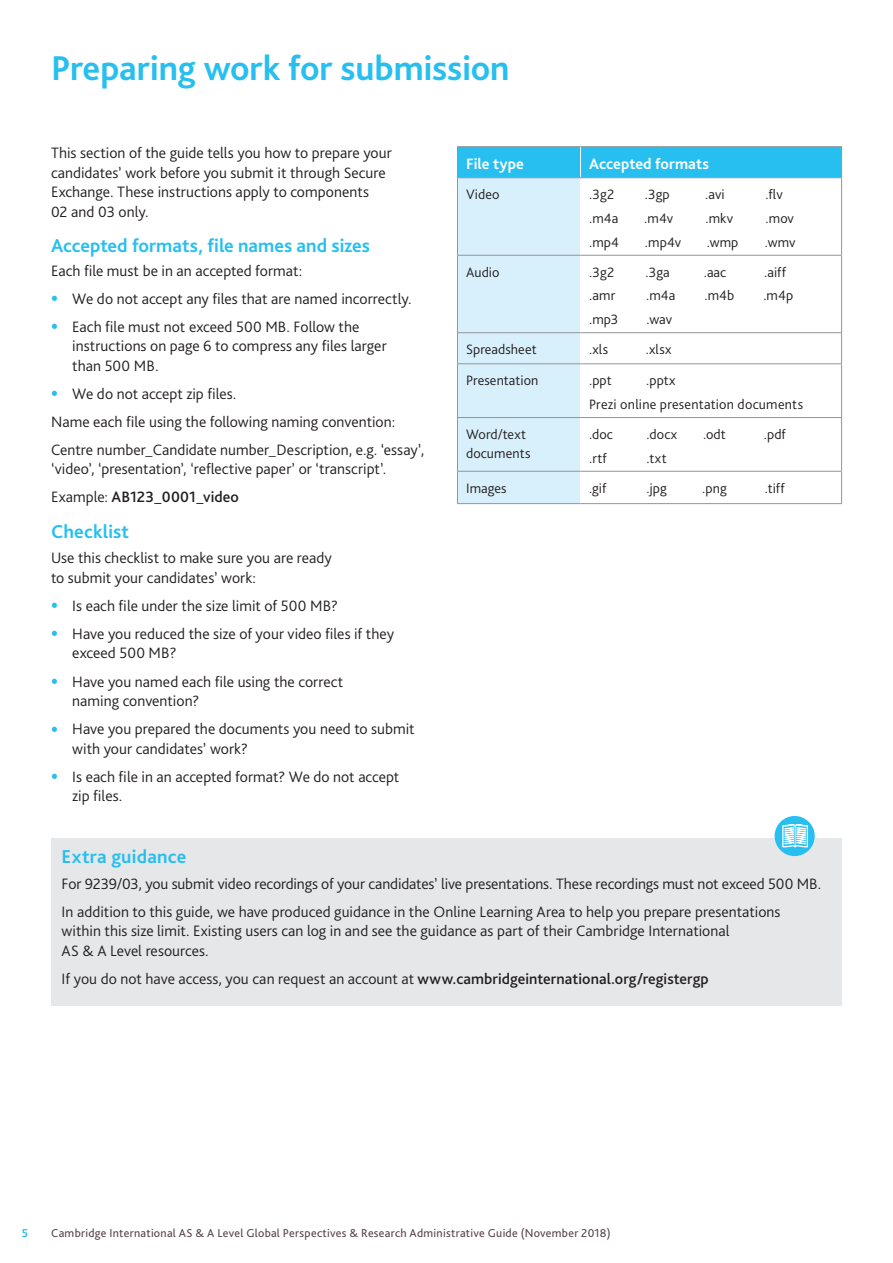
<style>
.page{position:relative;width:893px;height:1263px;background:#fff}
.page>*{position:absolute;margin:0;border:0;box-sizing:border-box;transform-origin:0 0}
.Main_heading{font:700 36px "Bliss Pro";color:#26bff0}
.Subheading_1{font:700 19.5px "Bliss Pro";color:#26bff0}
.Box_heading{font:700 19.5px "Bliss Pro";letter-spacing:.01em;color:#26bff0}
.Body_copy{font:300 15.75px/19.5px "Bliss Pro";color:#231f20}
.Body_copy-2{font:500 15.75px "Bliss Pro";letter-spacing:.005em;color:#231f20}
.Subheading_2{font:700 15.75px "Bliss Pro";letter-spacing:.005em;color:#fff}
.Body_copy-3{font:300 14.25px/19.5px "Bliss Pro";letter-spacing:.01em;color:#231f20}
.t1{font:12px "Bliss Pro";letter-spacing:.025em;color:#57434d}
.t2{font:700 12px "Bliss Pro";color:#26bff0}
.s1{font-weight:700;font-size:21px;color:#26bff0}
.s2{font-weight:300}
.s3{font-weight:500}
</style>
<div class="page">
<div style="left:51px;top:838px;width:791px;height:167px;background:#e6e7e9"></div>
<div style="left:775px;top:816px;width:40px;height:40px;background:#26bff0;border-radius:50%"></div>
<svg style="left:782px;top:824px;width:26px;height:23px"></svg>
<svg style="left:458px;top:147px;width:383px;height:356px;background:#afe4f8"></svg>
<svg style="left:581px;top:178px;width:260px;height:325px"></svg>
<hr style="left:580px;top:147px;width:1px;height:30px;background:#fff">
<hr style="left:580px;top:178px;width:1px;height:77px;background:#fff">
<hr style="left:580px;top:256px;width:1px;height:76px;background:#fff">
<hr style="left:580px;top:333px;width:1px;height:30px;background:#fff">
<hr style="left:580px;top:364px;width:1px;height:53px;background:#fff">
<hr style="left:580px;top:418px;width:1px;height:53px;background:#fff">
<hr style="left:580px;top:472px;width:1px;height:31px;background:#fff">
<hr style="left:457px;top:146px;width:124px;height:1px;background:#939598">
<hr style="left:457px;top:147px;width:1px;height:30px;background:#939598">
<hr style="left:580px;top:146px;width:262px;height:1px;background:#939598">
<hr style="left:841px;top:147px;width:1px;height:30px;background:#939598">
<hr style="left:457px;top:177px;width:124px;height:1px;background:#939598">
<hr style="left:457px;top:178px;width:1px;height:77px;background:#939598">
<hr style="left:580px;top:177px;width:262px;height:1px;background:#939598">
<hr style="left:841px;top:178px;width:1px;height:77px;background:#939598">
<hr style="left:457px;top:255px;width:124px;height:1px;background:#939598">
<hr style="left:457px;top:256px;width:1px;height:76px;background:#939598">
<hr style="left:580px;top:255px;width:262px;height:1px;background:#939598">
<hr style="left:841px;top:256px;width:1px;height:76px;background:#939598">
<hr style="left:457px;top:332px;width:124px;height:1px;background:#939598">
<hr style="left:457px;top:333px;width:1px;height:30px;background:#939598">
<hr style="left:580px;top:332px;width:262px;height:1px;background:#939598">
<hr style="left:841px;top:333px;width:1px;height:30px;background:#939598">
<hr style="left:457px;top:363px;width:124px;height:1px;background:#939598">
<hr style="left:457px;top:364px;width:1px;height:53px;background:#939598">
<hr style="left:580px;top:363px;width:262px;height:1px;background:#939598">
<hr style="left:841px;top:364px;width:1px;height:53px;background:#939598">
<hr style="left:457px;top:417px;width:124px;height:1px;background:#939598">
<hr style="left:457px;top:418px;width:1px;height:53px;background:#939598">
<hr style="left:580px;top:417px;width:262px;height:1px;background:#939598">
<hr style="left:841px;top:418px;width:1px;height:53px;background:#939598">
<hr style="left:457px;top:471px;width:124px;height:1px;background:#939598">
<hr style="left:457px;top:472px;width:1px;height:31px;background:#939598">
<hr style="left:580px;top:471px;width:262px;height:1px;background:#939598">
<hr style="left:841px;top:472px;width:1px;height:31px;background:#939598">
<hr style="left:457px;top:503px;width:124px;height:1px;background:#939598">
<hr style="left:580px;top:503px;width:262px;height:1px;background:#939598">
<p class="Main_heading" style="left:51px;top:46px;width:460px">Preparing work for submission</p>
<p class="Body_copy" style="left:51px;top:143px;width:342px">This section of the guide tells you how to prepare your candidates’ work before you submit it through Secure Exchange. These instructions apply to components<br>02 and 03 only.</p>
<p class="Subheading_1" style="left:51px;top:233px;width:321px">Accepted formats, file names and sizes</p>
<p class="Body_copy" style="left:51px;top:261px;width:253px">Each file must be in an accepted format:</p>
<p class="Body_copy" style="left:51px;top:289px;width:362px"><span class="s1">•</span> We do not accept any files that are named incorrectly.</p>
<p class="Body_copy" style="left:72px;top:317px;width:316px;text-indent:-21px"><span class="s1">•</span> Each file must not exceed 500 MB. Follow the instructions on page 6 to compress any files larger than 500 MB.</p>
<p class="Body_copy" style="left:51px;top:384px;width:187px"><span class="s1">•</span> We do not accept zip files.</p>
<p class="Body_copy" style="left:51px;top:412px;width:346px">Name each file using the following naming convention:</p>
<p class="Body_copy" style="left:51px;top:440px;width:375px">Centre number_Candidate number_Description, e.g. ‘essay’, ‘video’, ‘presentation’, ‘reflective paper’ or ‘transcript’.</p>
<p class="Body_copy-2" style="left:51px;top:487px;width:189px"><span class="s2">Example:</span> AB123_0001_video</p>
<p class="Subheading_1" style="left:51px;top:519px;width:80px">Checklist</p>
<p class="Body_copy" style="left:51px;top:548px;width:282px">Use this checklist to make sure you are ready to submit your candidates’ work:</p>
<p class="Body_copy" style="left:51px;top:596px;width:288px"><span class="s1">•</span> Is each file under the size limit of 500 MB?</p>
<p class="Body_copy" style="left:72px;top:624px;width:323px;text-indent:-21px"><span class="s1">•</span> Have you reduced the size of your video files if they exceed 500 MB?</p>
<p class="Body_copy" style="left:72px;top:671px;width:272px;text-indent:-21px"><span class="s1">•</span> Have you named each file using the correct naming convention?</p>
<p class="Body_copy" style="left:72px;top:719px;width:344px;text-indent:-21px"><span class="s1">•</span> Have you prepared the documents you need to submit with your candidates’ work?</p>
<p class="Body_copy" style="left:72px;top:766px;width:329px;text-indent:-21px"><span class="s1">•</span> Is each file in an accepted format? We do not accept zip files.</p>
<p class="Subheading_2" style="left:466px;top:154px;width:59px">File type</p>
<p class="Subheading_2" style="left:589px;top:154px;width:122px">Accepted formats</p>
<p class="Body_copy-3" style="left:466px;top:185px;width:35px">Video</p>
<p class="Body_copy-3" style="left:589px;top:185px;width:27px">.3g2</p>
<p class="Body_copy-3" style="left:645px;top:185px;width:26px">.3gp</p>
<p class="Body_copy-3" style="left:705px;top:185px;width:21px">.avi</p>
<p class="Body_copy-3" style="left:766px;top:185px;width:19px">.flv</p>
<p class="Body_copy-3" style="left:589px;top:208px;width:31px">.m4a</p>
<p class="Body_copy-3" style="left:644px;top:208px;width:30px">.m4v</p>
<p class="Body_copy-3" style="left:705px;top:208px;width:29px">.mkv</p>
<p class="Body_copy-3" style="left:765px;top:208px;width:30px">.mov</p>
<p class="Body_copy-3" style="left:589px;top:232px;width:32px">.mp4</p>
<p class="Body_copy-3" style="left:645px;top:232px;width:38px">.mp4v</p>
<p class="Body_copy-3" style="left:707px;top:232px;width:33px">.wmp</p>
<p class="Body_copy-3" style="left:765px;top:232px;width:32px">.wmv</p>
<p class="Body_copy-3" style="left:466px;top:262px;width:35px">Audio</p>
<p class="Body_copy-3" style="left:589px;top:262px;width:27px">.3g2</p>
<p class="Body_copy-3" style="left:645px;top:262px;width:26px">.3ga</p>
<p class="Body_copy-3" style="left:704px;top:262px;width:24px">.aac</p>
<p class="Body_copy-3" style="left:764px;top:262px;width:24px">.aiff</p>
<p class="Body_copy-3" style="left:589px;top:286px;width:28px">.amr</p>
<p class="Body_copy-3" style="left:646px;top:286px;width:31px">.m4a</p>
<p class="Body_copy-3" style="left:704px;top:286px;width:31px">.m4b</p>
<p class="Body_copy-3" style="left:763px;top:286px;width:31px">.m4p</p>
<p class="Body_copy-3" style="left:589px;top:310px;width:31px">.mp3</p>
<p class="Body_copy-3" style="left:646px;top:310px;width:27px">.wav</p>
<p class="Body_copy-3" style="left:466px;top:340px;width:72px">Spreadsheet</p>
<p class="Body_copy-3" style="left:589px;top:340px;width:21px">.xls</p>
<p class="Body_copy-3" style="left:646px;top:340px;width:27px">.xlsx</p>
<p class="Body_copy-3" style="left:466px;top:371px;width:74px">Presentation</p>
<p class="Body_copy-3" style="left:589px;top:371px;width:24px">.ppt</p>
<p class="Body_copy-3" style="left:646px;top:371px;width:31px">.pptx</p>
<p class="Body_copy-3" style="left:589px;top:394px;width:216px">Prezi online presentation documents</p>
<p class="Body_copy-3" style="left:466px;top:424px;width:66px">Word/text documents</p>
<p class="Body_copy-3" style="left:589px;top:424px;width:25px">.doc</p>
<p class="Body_copy-3" style="left:647px;top:424px;width:32px">.docx</p>
<p class="Body_copy-3" style="left:703px;top:424px;width:24px">.odt</p>
<p class="Body_copy-3" style="left:764px;top:424px;width:24px">.pdf</p>
<p class="Body_copy-3" style="left:589px;top:448px;width:19px">.rtf</p>
<p class="Body_copy-3" style="left:647px;top:448px;width:22px">.txt</p>
<p class="Body_copy-3" style="left:466px;top:478px;width:42px">Images</p>
<p class="Body_copy-3" style="left:589px;top:478px;width:19px">.gif</p>
<p class="Body_copy-3" style="left:646px;top:478px;width:22px">.jpg</p>
<p class="Body_copy-3" style="left:702px;top:478px;width:26px">.png</p>
<p class="Body_copy-3" style="left:765px;top:478px;width:21px">.tiff</p>
<p class="Box_heading" style="left:62px;top:844px;width:126px">Extra guidance</p>
<p class="Body_copy" style="left:62px;top:874px;width:761px">For 9239/03, you submit video recordings of your candidates’ live presentations. These recordings must not exceed 500 MB.</p>
<p class="Body_copy" style="left:62px;top:902px;width:720px">In addition to this guide, we have produced guidance in the Online Learning Area to help you prepare presentations within this size limit. Existing users can log in and see the guidance as part of their Cambridge International<br>AS &amp; A Level resources.</p>
<p class="Body_copy" style="left:62px;top:969px;width:649px">If you do not have access, you can request an account at <span class="s3">www.cambridgeinternational.org/registergp</span></p>
<p class="t2" style="left:22px;top:1226px;width:8px">5</p>
<p class="t1" style="left:51px;top:1226px;width:561px">Cambridge International AS &amp; A Level Global Perspectives &amp; Research Administrative Guide (November 2018)</p>
</div>
